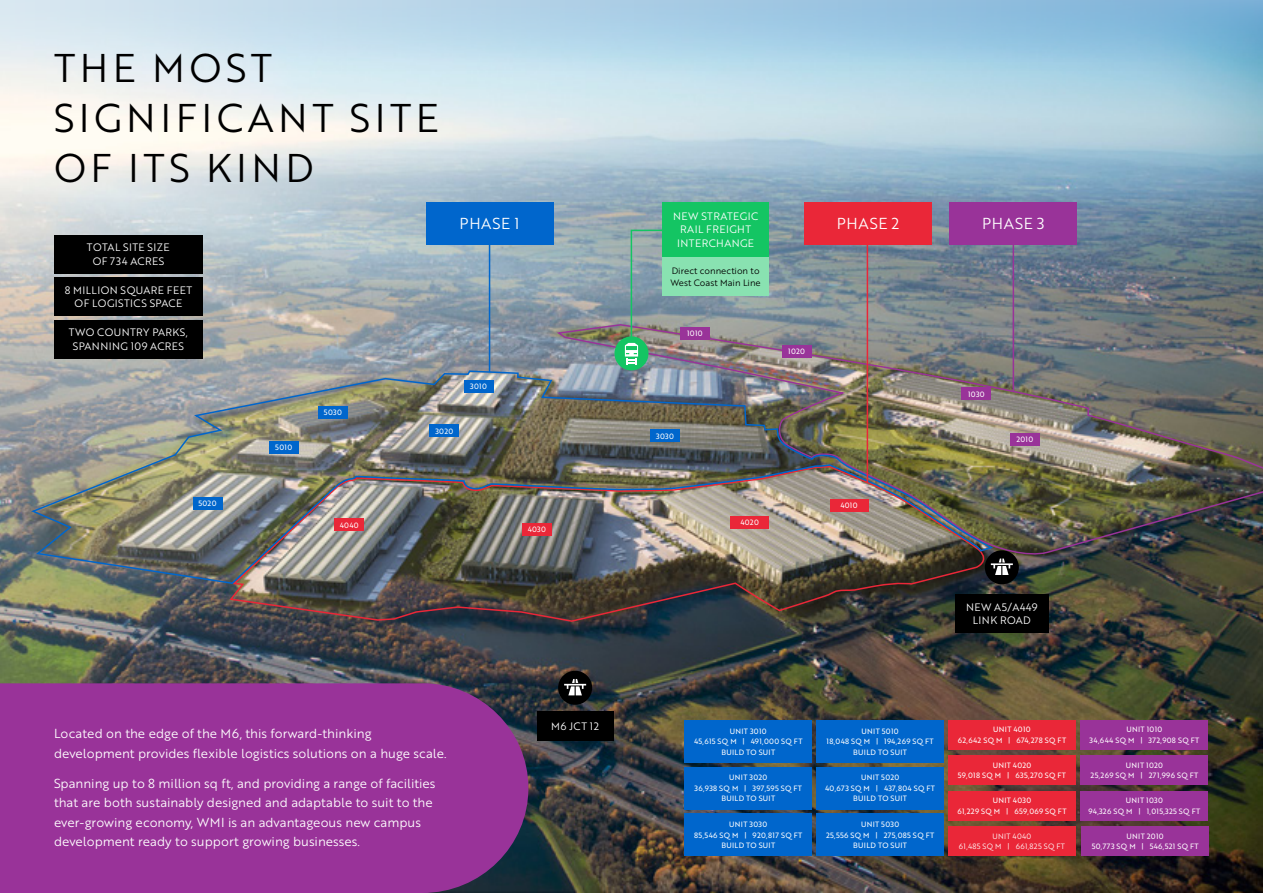
<style>
.page{position:relative;width:1263px;height:893px;background:#fff}
.page>*{position:absolute;margin:0;border:0;box-sizing:border-box;transform-origin:0 0}
.t1{font:39px "Brother 1816 Book";letter-spacing:.115em;color:#000}
.t2{font:15.45px "Brother 1816 Book";letter-spacing:.04em;color:#fff}
.t3{font:12.75px/19.5px "Brother 1816 Book";color:#fff}
.t4{font:10.5px/13.5px "Brother 1816 Book";letter-spacing:.04em;color:#fff;text-align:center}
.t5{font:9px/12px "Brother 1816 Book";color:#000}
.t6{font:7.5px/10.5px "Brother 1816 Regular";letter-spacing:.04em;color:#fff;text-align:center}
.t7{font:7.5px/10.5px "Brother 1816 Book";letter-spacing:.04em;color:#fff;text-align:center}
</style>
<div class="page">
<img style="left:0;top:71px;width:1263px;height:822px">
<svg style="left:0;top:0;width:1263px;height:71px;background:#b0d3e7"></svg>
<div style="left:0;top:683px;width:528px;height:210px;background:#939"></div>
<img style="left:555px;top:323px;width:708px;height:234px">
<hr style="left:489px;top:207px;width:1px;height:165px;background:#06c">
<hr style="left:1012px;top:207px;width:2px;height:184px;background:#939">
<div style="left:955px;top:594px;width:93px;height:39px;background:#000"></div>
<div style="left:662px;top:202px;width:107px;height:55px;background:#14c563"></div>
<div style="left:662px;top:257px;width:107px;height:39px;background:#89e2b1"></div>
<div style="left:54px;top:278px;width:149px;height:38px;background:#000"></div>
<div style="left:54px;top:320px;width:149px;height:39px;background:#000"></div>
<div style="left:54px;top:235px;width:149px;height:38px;background:#000"></div>
<div style="left:985px;top:550px;width:34px;height:34px;background:#000;border-radius:50%"></div>
<svg style="left:993px;top:558px;width:20px;height:17px"></svg>
<div style="left:537px;top:712px;width:76px;height:29px;background:#000"></div>
<div style="left:558px;top:671px;width:34px;height:34px;background:#000;border-radius:50%"></div>
<svg style="left:564px;top:679px;width:22px;height:16px"></svg>
<div style="left:684px;top:720px;width:128px;height:43px;background:#06c"></div>
<div style="left:1081px;top:720px;width:127px;height:30px;background:#939"></div>
<div style="left:1081px;top:755px;width:127px;height:30px;background:#939"></div>
<div style="left:684px;top:814px;width:128px;height:42px;background:#06c"></div>
<div style="left:1081px;top:791px;width:127px;height:30px;background:#939"></div>
<div style="left:1081px;top:826px;width:128px;height:30px;background:#939"></div>
<div style="left:948px;top:720px;width:128px;height:30px;background:#ea2738"></div>
<div style="left:948px;top:755px;width:128px;height:30px;background:#ea2738"></div>
<div style="left:948px;top:791px;width:128px;height:30px;background:#ea2738"></div>
<div style="left:948px;top:826px;width:128px;height:30px;background:#ea2738"></div>
<div style="left:816px;top:767px;width:128px;height:42px;background:#06c"></div>
<div style="left:684px;top:767px;width:128px;height:42px;background:#06c"></div>
<div style="left:816px;top:814px;width:128px;height:42px;background:#06c"></div>
<div style="left:816px;top:720px;width:128px;height:43px;background:#06c"></div>
<div style="left:680px;top:327px;width:30px;height:12px;background:#939"></div>
<div style="left:782px;top:345px;width:29px;height:13px;background:#939"></div>
<div style="left:1010px;top:433px;width:30px;height:13px;background:#939"></div>
<div style="left:426px;top:202px;width:127px;height:42px;background:#06c"></div>
<div style="left:949px;top:202px;width:128px;height:42px;background:#939"></div>
<img style="left:228px;top:585px;width:762px;height:38px">
<img style="left:29px;top:370px;width:964px;height:215px">
<hr style="left:867px;top:207px;width:1px;height:276px;background:#ea2738">
<div style="left:804px;top:202px;width:128px;height:42px;background:#ea2738"></div>
<div style="left:614px;top:336px;width:34px;height:34px;background:#14c563;border-radius:50%"></div>
<img style="left:625px;top:229px;width:44px;height:136px">
<p class="t1" style="left:54px;top:39px;width:220px">THE MOST</p>
<p class="t1" style="left:54px;top:89px;width:386px">SIGNIFICANT SITE</p>
<p class="t1" style="left:54px;top:139px;width:261px">OF ITS KIND</p>
<p class="t4" style="left:87px;top:240px;width:84px">TOTAL SITE SIZE<br>OF 734 ACRES</p>
<p class="t4" style="left:65px;top:283px;width:129px">8 MILLION SQUARE FEET<br>OF LOGISTICS SPACE</p>
<p class="t4" style="left:69px;top:325px;width:120px">TWO COUNTRY PARKS,<br>SPANNING 109 ACRES</p>
<p class="t6" style="left:275px;top:442px;width:18px">5010</p>
<p class="t6" style="left:324px;top:407px;width:19px">5030</p>
<p class="t4" style="left:673px;top:209px;width:86px">NEW STRATEGIC<br>RAIL FREIGHT<br>INTERCHANGE</p>
<p class="t5" style="left:671px;top:264px;width:92px">Direct connection to<br>West Coast Main Line</p>
<p class="t2" style="left:460px;top:212px;width:61px">PHASE 1</p>
<p class="t2" style="left:837px;top:212px;width:64px">PHASE 2</p>
<p class="t2" style="left:982px;top:212px;width:64px">PHASE 3</p>
<p class="t6" style="left:435px;top:425px;width:19px">3020</p>
<p class="t6" style="left:470px;top:381px;width:18px">3010</p>
<p class="t6" style="left:687px;top:327px;width:17px">1010</p>
<p class="t6" style="left:656px;top:430px;width:19px">3030</p>
<p class="t6" style="left:788px;top:346px;width:18px">1020</p>
<p class="t6" style="left:968px;top:388px;width:18px">1030</p>
<p class="t6" style="left:1016px;top:434px;width:18px">2010</p>
<p class="t6" style="left:198px;top:498px;width:20px">5020</p>
<p class="t6" style="left:340px;top:519px;width:20px">4040</p>
<p class="t6" style="left:528px;top:524px;width:20px">4030</p>
<p class="t6" style="left:740px;top:517px;width:20px">4020</p>
<p class="t6" style="left:840px;top:500px;width:19px">4010</p>
<p class="t4" style="left:966px;top:600px;width:73px">NEW A5/A449<br>LINK ROAD</p>
<p class="t3" style="left:54px;top:724px;width:394px">Located on the edge of the M6, this forward-thinking development provides flexible logistics solutions on a huge scale.</p>
<p class="t3" style="left:54px;top:773px;width:383px">Spanning up to 8 million sq ft, and providing a range of facilities that are both sustainably designed and adaptable to suit to the ever-growing economy, WMI is an advantageous new campus development ready to support growing businesses.</p>
<p class="t4" style="left:551px;top:719px;width:49px">M6 JCT 12</p>
<p class="t6" style="left:694px;top:725px;width:110px">UNIT 3010<br>45,615 SQ M | 491,000 SQ FT</p>
<p class="t6" style="left:721px;top:746px;width:55px">BUILD TO SUIT</p>
<p class="t6" style="left:694px;top:772px;width:109px">UNIT 3020<br>36,938 SQ M | 397,595 SQ FT</p>
<p class="t6" style="left:721px;top:793px;width:55px">BUILD TO SUIT</p>
<p class="t6" style="left:694px;top:819px;width:110px">UNIT 3030<br>85,546 SQ M | 920,817 SQ FT<br>BUILD TO SUIT</p>
<p class="t6" style="left:826px;top:725px;width:109px">UNIT 5010<br>18,048 SQ M | 194,269 SQ FT</p>
<p class="t6" style="left:853px;top:746px;width:55px">BUILD TO SUIT</p>
<p class="t6" style="left:825px;top:772px;width:111px">UNIT 5020<br>40,673 SQ M | 437,804 SQ FT</p>
<p class="t6" style="left:853px;top:793px;width:55px">BUILD TO SUIT</p>
<p class="t6" style="left:826px;top:819px;width:110px">UNIT 5030<br>25,556 SQ M | 275,085 SQ FT</p>
<p class="t6" style="left:853px;top:840px;width:55px">BUILD TO SUIT</p>
<p class="t6" style="left:958px;top:724px;width:110px">UNIT 4010<br>62,642 SQ M | 674,278 SQ FT</p>
<p class="t6" style="left:958px;top:760px;width:110px">UNIT 4020<br>59,018 SQ M | 635,270 SQ FT</p>
<p class="t6" style="left:957px;top:795px;width:111px">UNIT 4030<br>61,229 SQ M | 659,069 SQ FT</p>
<p class="t7" style="left:959px;top:830px;width:107px">UNIT 4040<br>61,485 SQ M | 661,825 SQ FT</p>
<p class="t6" style="left:1089px;top:724px;width:111px">UNIT 1010<br>34,644 SQ M | 372,908 SQ FT</p>
<p class="t6" style="left:1090px;top:760px;width:109px">UNIT 1020<br>25,269 SQ M | 271,996 SQ FT</p>
<p class="t6" style="left:1089px;top:795px;width:113px">UNIT 1030<br>94,326 SQ M | 1,015,325 SQ FT</p>
<p class="t6" style="left:1092px;top:830px;width:108px">UNIT 2010<br>50,773 SQ M | 546,521 SQ FT</p>
</div>
